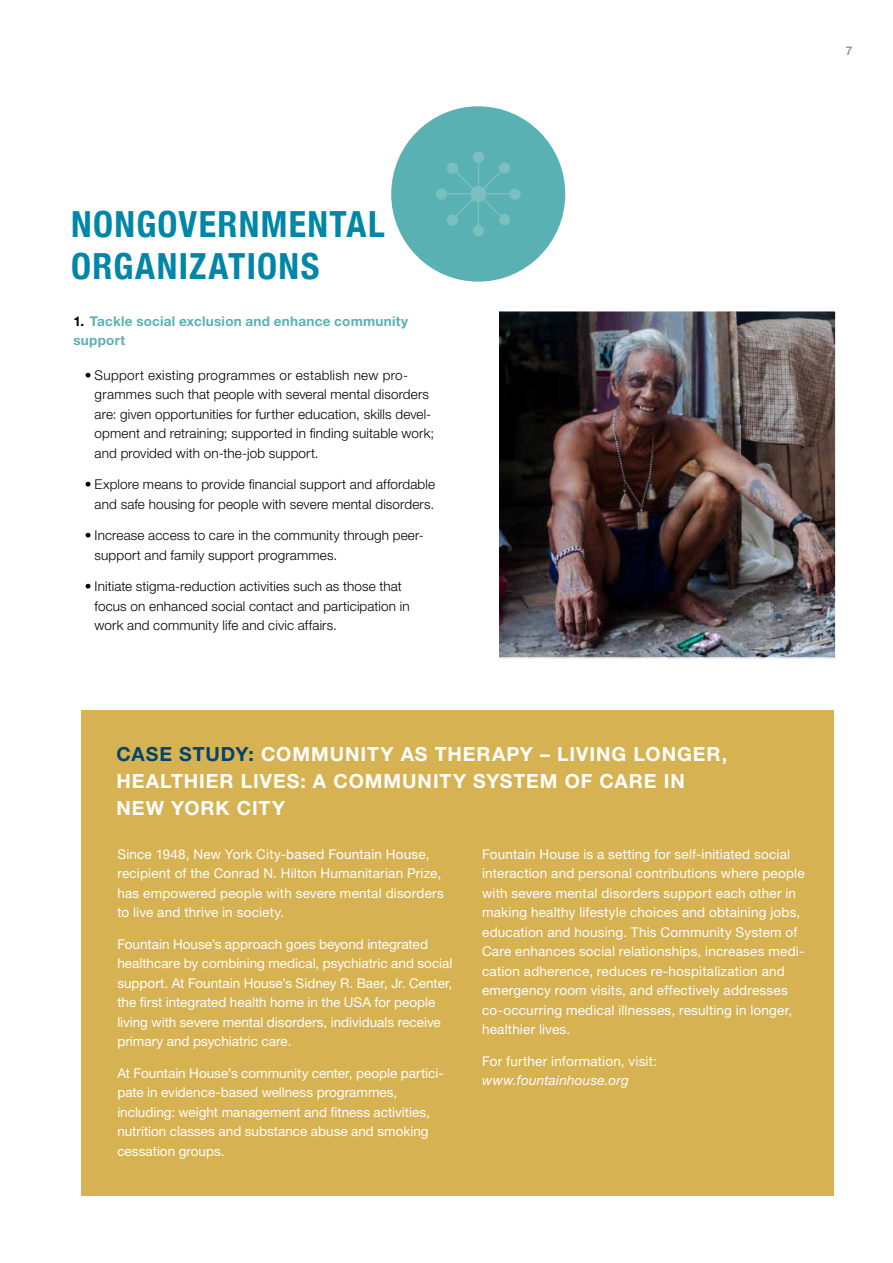
<style>
.page{position:relative;width:893px;height:1263px;background:#fff}
.page>*{position:absolute;margin:0;border:0;box-sizing:border-box;transform-origin:0 0}
.t1{font:700 condensed 36px/42px "Helvetica Neue";letter-spacing:.035em;color:#0086a7}
.t2{font:700 19.5px/27px "Helvetica Neue LT Std";letter-spacing:.05em;color:#fff}
.t3{font:13.5px/19.5px "Helvetica Neue LT Std";letter-spacing:.01em;color:#fff}
.t4{font:300 13.5px/19.5px "Helvetica Neue LT Std";letter-spacing:.01em;color:#000}
.t5{font:700 13.5px/19.5px "Helvetica Neue LT Std";letter-spacing:.02em;color:#5ab1b3}
.t6{font:italic 13.5px "Helvetica Neue LT Std";letter-spacing:.02em;color:#fff}
.t7{font:500 12px "Helvetica Neue LT Std";color:#848894}
.s1{color:#000}
.s2{color:#00456d}
</style>
<div class="page">
<div style="left:391px;top:106px;width:174px;height:176px;background:#5ab1b3;border-radius:50%"></div>
<img style="left:500px;top:313px;width:334px;height:343px">
<div style="left:497px;top:310px;width:340px;height:349px;border:2px solid #fff"></div>
<div style="left:81px;top:710px;width:752px;height:486px;background:#d7b253"></div>
<svg style="left:436px;top:151px;width:85px;height:85px"></svg>
<p class="t7" style="left:846px;top:44px;width:8px">7</p>
<h1 class="t1" style="left:71px;top:201px;width:315px">NONGOVERNMENTAL<br>ORGANIZATIONS</h1>
<p class="t5" style="left:73px;top:311px;width:336px"><span class="s1">1.</span> Tackle social exclusion and enhance community support</p>
<p class="t4" style="left:95px;top:365px;width:341px;text-indent:-10px">• Support existing programmes or establish new pro&shy;grammes such that people with several mental disorders are: given opportunities for further education, skills devel&shy;opment and retraining; supported in finding suitable work; and provided with on-the-job support.</p>
<p class="t4" style="left:85px;top:474px;width:352px;text-align:right">• Explore means to provide financial support and affordable and safe housing for people with severe mental disorders.</p>
<p class="t4" style="left:95px;top:525px;width:331px;text-indent:-10px">• Increase access to care in the community through peer&shy;support and family support programmes.</p>
<p class="t4" style="left:95px;top:576px;width:317px;text-indent:-10px">• Initiate stigma-reduction activities such as those that focus on enhanced social contact and participation in work and community life and civic affairs.</p>
<h2 class="t2" style="left:117px;top:740px;width:612px"><span class="s2">CASE STUDY:</span> COMMUNITY AS THERAPY – LIVING LONGER,<br>HEALTHIER LIVES: A COMMUNITY SYSTEM OF CARE IN<br>NEW YORK CITY</h2>
<p class="t3" style="left:117px;top:844px;width:328px">Since 1948, New York City-based Fountain House, recipient of the Conrad N. Hilton Humanitarian Prize, has empowered people with severe mental disorders to live and thrive in society.</p>
<p class="t3" style="left:117px;top:934px;width:337px">Fountain House’s approach goes beyond integrated healthcare by combining medical, psychiatric and social support. At Fountain House’s Sidney R. Baer, Jr. Center, the first integrated health home in the USA for people living with severe mental disorders, individuals receive primary and psychiatric care.</p>
<p class="t3" style="left:117px;top:1063px;width:328px">At Fountain House’s community center, people partici&shy;pate in evidence-based wellness programmes, including: weight management and fitness activities, nutrition classes and substance abuse and smoking cessation groups.</p>
<p class="t3" style="left:482px;top:844px;width:324px">Fountain House is a setting for self-initiated social interaction and personal contributions where people with severe mental disorders support each other in making healthy lifestyle choices and obtaining jobs, education and housing. This Community System of Care enhances social relationships, increases medi&shy;cation adherence, reduces re-hospitalization and emergency room visits, and effectively addresses co-occurring medical illnesses, resulting in longer, healthier lives.</p>
<p class="t3" style="left:482px;top:1051px;width:176px">For further information, visit:</p>
<p class="t6" style="left:482px;top:1072px;width:148px">www.fountainhouse.org</p>
</div>
